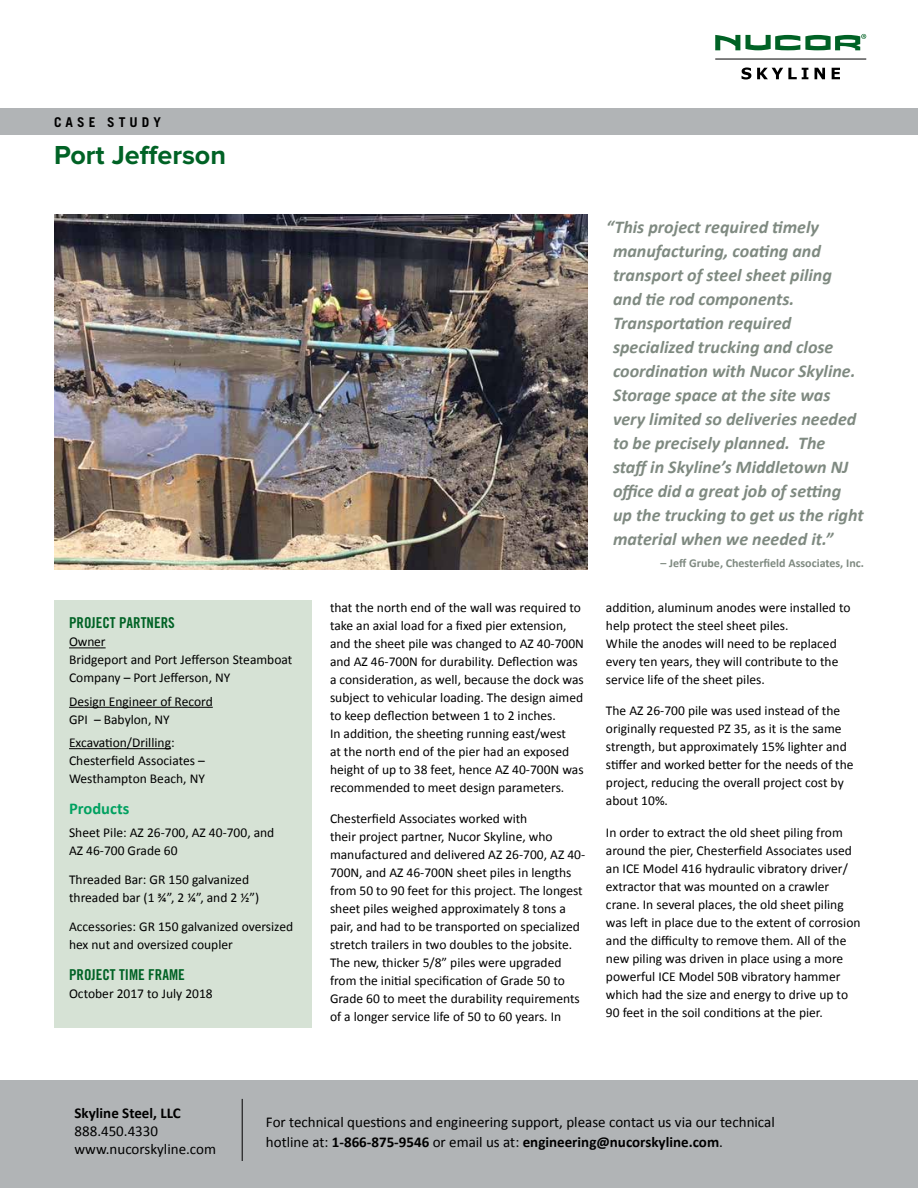
<style>
.page{position:relative;width:918px;height:1188px;background:#fff}
.page>*{position:absolute;margin:0;border:0;box-sizing:border-box;transform-origin:0 0}
.t1{font:700 27px "Proxima Nova";color:#006225}
.t2{font:italic 700 18px/24px "Calibri";color:#7f8a81}
.t3{font:700 16.5px "Calibri";color:#00a160}
.t4{font:15px/18px "Calibri";color:#000}
.t5{font:15px "Trade Gothic LT Std Bd Cn 20";color:#006225}
.t6{font:700 15px "Calibri";color:#000}
.t7{font:13.5px/18px "Calibri";color:#000}
.t8{font:700 13.5px "Trade Gothic LT Std";letter-spacing:.3em;color:#000}
.t9{font:700 12px "Calibri";color:#7f8a81}
.s1{font-weight:700}
</style>
<div class="page">
<div style="left:0;top:1080px;width:918px;height:108px;background:#b1b4b6"></div>
<hr style="left:242px;top:1099px;width:1px;height:62px;background:#000">
<svg style="left:742px;top:68px;width:9px;height:11px"></svg>
<svg style="left:757px;top:68px;width:51px;height:11px"></svg>
<svg style="left:815px;top:68px;width:10px;height:11px"></svg>
<svg style="left:832px;top:68px;width:8px;height:11px"></svg>
<svg style="left:715px;top:34px;width:151px;height:16px"></svg>
<hr style="left:715px;top:59px;width:151px;height:1px;background:#000">
<div style="left:0;top:108px;width:918px;height:27px;background:#b1b4b6"></div>
<img style="left:54px;top:215px;width:534px;height:354px">
<div style="left:54px;top:600px;width:258px;height:428px;background:#d6e2d5"></div>
<hr style="left:69px;top:647px;width:37px;height:1px;background:#000">
<hr style="left:69px;top:707px;width:144px;height:1px;background:#000">
<hr style="left:69px;top:748px;width:102px;height:1px;background:#000">
<p class="t8" style="left:54px;top:113px;width:108px">CASE STUDY</p>
<h1 class="t1" style="left:54px;top:143px;width:174px">Port Jefferson</h1>
<p class="t5" style="left:69px;top:614px;width:107px">PROJECT PARTNERS</p>
<p class="t7" style="left:69px;top:633px;width:225px">Owner<br>Bridgeport and Port Jefferson Steamboat<br>Company – Port Jefferson, NY</p>
<p class="t7" style="left:69px;top:692px;width:145px">Design Engineer of Record<br>GPI – Babylon, NY</p>
<p class="t7" style="left:69px;top:734px;width:137px">Excavation/Drilling:<br>Chesterfield Associates –<br>Westhampton Beach, NY</p>
<p class="t3" style="left:69px;top:798px;width:62px">Products</p>
<p class="t7" style="left:69px;top:824px;width:207px">Sheet Pile: AZ 26-700, AZ 40-700, and<br>AZ 46-700 Grade 60</p>
<p class="t7" style="left:69px;top:871px;width:192px">Threaded Bar: GR 150 galvanized threaded bar (1 ¾”, 2 ¼”, and 2 ½”)</p>
<p class="t7" style="left:69px;top:917px;width:226px">Accessories: GR 150 galvanized oversized hex nut and oversized coupler</p>
<p class="t5" style="left:69px;top:966px;width:117px">PROJECT TIME FRAME</p>
<p class="t7" style="left:69px;top:985px;width:145px">October 2017 to July 2018</p>
<p class="t7" style="left:330px;top:598px;width:256px">that the north end of the wall was required to take an axial load for a fixed pier extension, and the sheet pile was changed to AZ 40-700N and AZ 46-700N for durability. Deflection was a consideration, as well, because the dock was subject to vehicular loading. The design aimed to keep deflection between 1 to 2 inches.<br>In addition, the sheeting running east/west<br>at the north end of the pier had an exposed height of up to 38 feet, hence AZ 40-700N was recommended to meet design parameters.</p>
<p class="t7" style="left:330px;top:810px;width:257px">Chesterfield Associates worked with<br>their project partner, Nucor Skyline, who manufactured and delivered AZ 26-700, AZ 40- 700N, and AZ 46-700N sheet piles in lengths from 50 to 90 feet for this project. The longest sheet piles weighed approximately 8 tons a pair, and had to be transported on specialized stretch trailers in two doubles to the jobsite.<br>The new, thicker 5/8” piles were upgraded from the initial specification of Grade 50 to Grade 60 to meet the durability requirements of a longer service life of 50 to 60 years. In</p>
<p class="t2" style="left:613px;top:215px;width:252px;text-indent:-7px">“This project required timely manufacturing, coating and transport of steel sheet piling and tie rod components.<br>Transportation required specialized trucking and close coordination with Nucor Skyline.<br>Storage space at the site was very limited so deliveries needed to be precisely planned. The staff in Skyline’s Middletown NJ office did a great job of setting up the trucking to get us the right material when we needed it.”</p>
<p class="t9" style="left:661px;top:556px;width:205px">– Jeff Grube, Chesterfield Associates, Inc.</p>
<p class="t7" style="left:606px;top:598px;width:246px">addition, aluminum anodes were installed to help protect the steel sheet piles.<br>While the anodes will need to be replaced every ten years, they will contribute to the service life of the sheet piles.</p>
<p class="t7" style="left:606px;top:702px;width:249px">The AZ 26-700 pile was used instead of the originally requested PZ 35, as it is the same strength, but approximately 15% lighter and stiffer and worked better for the needs of the project, reducing the overall project cost by about 10%.</p>
<p class="t7" style="left:606px;top:823px;width:256px">In order to extract the old sheet piling from around the pier, Chesterfield Associates used an ICE Model 416 hydraulic vibratory driver/ extractor that was mounted on a crawler crane. In several places, the old sheet piling was left in place due to the extent of corrosion and the difficulty to remove them. All of the new piling was driven in place using a more powerful ICE Model 50B vibratory hammer which had the size and energy to drive up to 90 feet in the soil conditions at the pier.</p>
<p class="t6" style="left:75px;top:1103px;width:108px">Skyline Steel, LLC</p>
<p class="t4" style="left:75px;top:1122px;width:143px">888.450.4330 www.nucorskyline.com</p>
<p class="t4" style="left:266px;top:1113px;width:510px;line-height:19.5px">For technical questions and engineering support, please contact us via our technical hotline at: <span class="s1">1-866-875-9546</span> or email us at: <span class="s1">engineering@nucorskyline.com</span>.</p>
</div>
